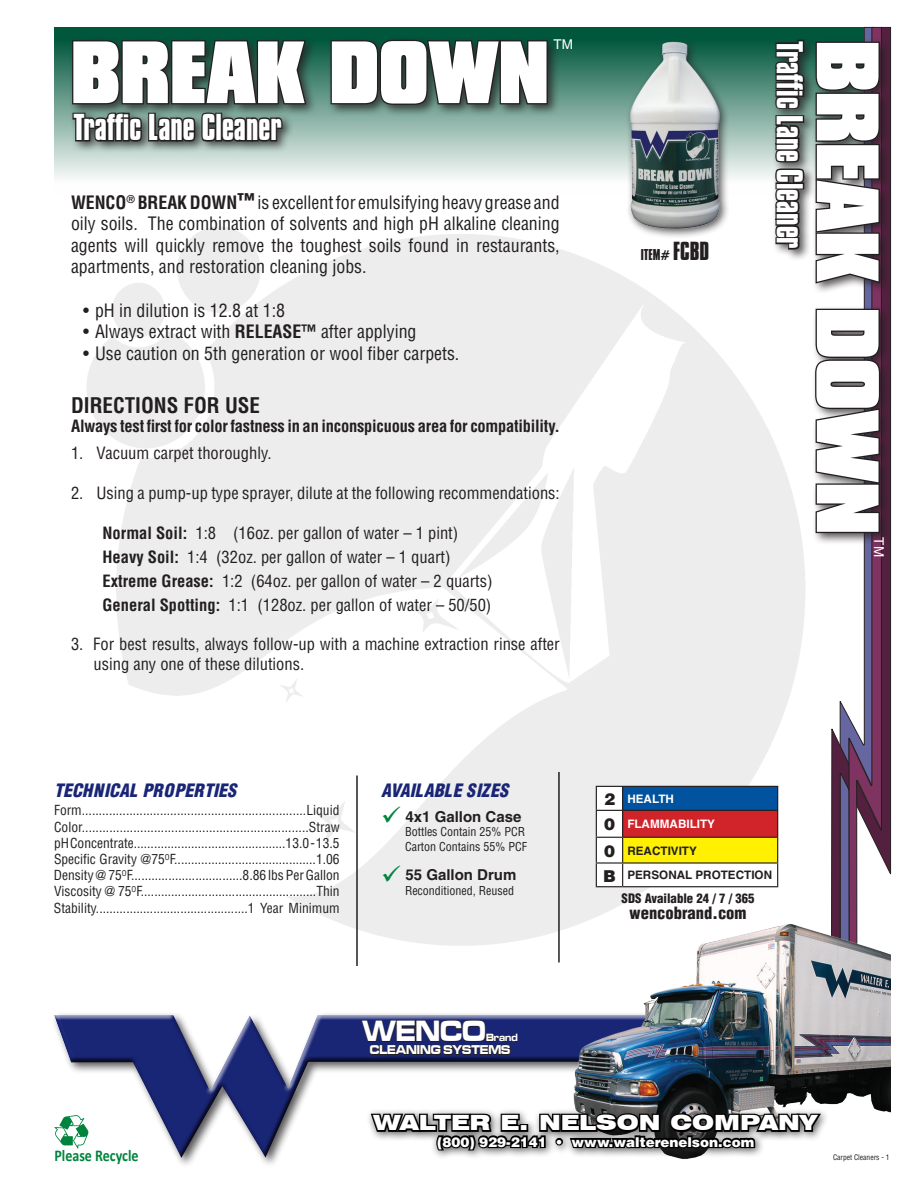
<style>
.page{position:relative;width:918px;height:1188px;background:#fff}
.page>*{position:absolute;margin:0;border:0;box-sizing:border-box;transform-origin:0 0}
.t1{font:900 75.9px "Compacta BT";color:#fff;scale:.85 1}
.t2{font:900 75.9px "Compacta BT";color:#fff;scale:.83 1}
.t3{font:700 32.25px "Compacta BT";color:#fff;scale:.93 1}
.t4{font:30.3px "Microgramma D Bold Exte";letter-spacing:-.005em;color:#fff;scale:.8 1}
.t5{font:900 expanded 21px "Swiss 721 BT";color:#fff}
.t6{font:700 21px "Switzerland Condensed";color:#231f20}
.t7{font:18px/21.6px "Switzerland Condensed";color:#231f20;text-align:justify}
.t8{font:italic 900 18px "Switzerland Cond";color:#192575}
.t9{font:900 16.65px "Switzerland Cond";color:#231f20}
.t10{font:16.5px/24px "Switzerland Condensed";color:#231f20}
.t11{font:700 16.5px "Switzerland Condensed";letter-spacing:-.015em;color:#231f20}
.t12{font:700 16.5px "Calibri";color:#00843d;scale:.85 1}
.t13{font:700 15px "Switzerland";color:#231f20}
.t14{font:13.5px/16.2px "Switzerland Condensed";color:#231f20;text-align:justify}
.t15{font:900 13.5px "Switzerland";color:#fff}
.t16{font:700 13.5px "Compacta BT";color:#231f20;scale:.93 1}
.t17{font:13.5px "Switzerland";color:#fff}
.t18{font:13.2px "Microgramma D Bold Exte";color:#fff;scale:.8 1}
.t19{font:900 12.75px "Switzerland Cond";color:#231f20}
.t20{font:12px/14.4px "Switzerland Condensed";color:#231f20}
.t21{font:700 11.7px/24.8px "Switzerland";color:#231f20}
.t22{font:700 11.7px/25.5px "Switzerland";color:#fff}
.t23{font:10.8px "Microgramma D Bold Exte";letter-spacing:-.005em;color:#fff;scale:.8 1}
.t24{font:7.5px "Switzerland Condensed";color:#231f20}
.s1{font-weight:700}
.s2{font-family:"Helvetica Neue";font-weight:800;font-stretch:condensed}
.s3{font-size:22.5px}
.s4{color:#00843d}
.s5{font-weight:900;font-size:16.35px;color:#231f20}
.s6{font-weight:900;font-size:16.35px}
</style>
<div class="page">
<svg style="left:882px;top:27px;width:9px;height:848px"></svg>
<div style="left:54px;top:1014px;width:822px;height:145px;background:#231f20;opacity:.75"></div>
<img style="left:573px;top:929px;width:318px;height:230px">
<div style="left:365px;top:1108px;width:465px;height:52px;background:#fff"></div>
<svg style="left:369px;top:1098px;width:455px;height:61px"></svg>
<img style="left:54px;top:1115px;width:34px;height:31px">
<div style="left:53px;top:1146px;width:88px;height:21px;background:#fff"></div>
<svg style="left:361px;top:1019px;width:158px;height:37px"></svg>
<img style="left:87px;top:227px;width:721px;height:722px">
<div style="left:55px;top:27px;width:809px;height:170px;background:linear-gradient(to bottom,#004c2f,#fff)"></div>
<div style="left:625px;top:38px;width:106px;height:201px;background:#231f20;opacity:.75"></div>
<img style="left:629px;top:41px;width:92px;height:188px">
<div style="left:811px;top:38px;width:81px;height:507px;background:#231f20;opacity:.75"></div>
<svg style="left:814px;top:27px;width:68px;height:1033px"></svg>
<div style="left:68px;top:35px;width:492px;height:82px;background:#231f20;opacity:.75"></div>
<svg style="left:329px;top:38px;width:220px;height:68px"></svg>
<div style="left:772px;top:36px;width:45px;height:226px;background:#231f20;opacity:.75"></div>
<svg style="left:773px;top:38px;width:33px;height:213px"></svg>
<div style="left:69px;top:109px;width:225px;height:45px;background:#231f20;opacity:.75"></div>
<svg style="left:71px;top:39px;width:237px;height:105px"></svg>
<svg style="left:596px;top:786px;width:182px;height:101px"></svg>
<hr style="left:623px;top:810px;width:155px;height:1px;background:#231f20">
<hr style="left:356px;top:776px;width:2px;height:190px;background:#231f20">
<hr style="left:558px;top:772px;width:2px;height:190px;background:#231f20">
<svg style="left:642px;top:214px;width:70px;height:60px"></svg>
<p class="t17" style="left:554px;top:36px;width:21px">TM</p>
<h1 class="t2" style="left:71px;top:27px;width:577px">BREAK DOWN</h1>
<h2 class="t3" style="left:809px;top:40px;width:226px;rotate:90deg">Traffic Lane Cleaner</h2>
<h2 class="t3" style="left:73px;top:108px;width:226px">Traffic Lane Cleaner</h2>
<p class="t7" style="left:71px;top:191px;width:490px"><span class="s1">WENCO</span><sup>®</sup> <span class="s1">BREAK DOWN</span><span class="s2">™</span> is excellent for emulsifying heavy grease and oily soils. The combination of solvents and high pH alkaline cleaning agents will quickly remove the toughest soils found in restaurants, apartments, and restoration cleaning jobs.</p>
<h3 class="t7" style="left:83px;top:299px;width:378px;text-align:left">· pH in dilution is 12.8 at 1:8<br>· Always extract with <span class="s1">RELEASE™</span> after applying<br>· Use caution on 5th generation or wool fiber carpets.</h3>
<h3 class="t6" style="left:71px;top:392px;width:191px">DIRECTIONS FOR USE</h3>
<p class="t11" style="left:71px;top:416px;width:490px">Always test first for color fastness in an inconspicuous area for compatibility.</p>
<p class="t10" style="left:71px;top:441px;width:202px">1. Vacuum carpet thoroughly.</p>
<p class="t10" style="left:71px;top:481px;width:490px">2. Using a pump-up type sprayer, dilute at the following recommendations:</p>
<p class="t10" style="left:103px;top:520px;width:392px"><span class="s1">Normal Soil:</span> 1:8 (16oz. per gallon of water – 1 pint)<br><span class="s1">Heavy Soil:</span> 1:4 (32oz. per gallon of water – 1 quart)<br><span class="s1">Extreme Grease:</span> 1:2 (64oz. per gallon of water – 2 quarts)<br><span class="s1">General Spotting:</span> 1:1 (128oz. per gallon of water – 50/50)</p>
<p class="t10" style="left:94px;top:634px;width:468px;line-height:19.8px;text-indent:-23px">3. For best results, always follow-up with a machine extraction rinse after using any one of these dilutions.</p>
<p class="t16" style="left:641px;top:247px;width:75px">ITEM# <span class="s3">FCBD</span></p>
<h1 class="t1" style="left:893px;top:40px;width:582px;rotate:90deg">BREAK DOWN</h1>
<p class="t17" style="left:887px;top:537px;width:21px;rotate:90deg">TM</p>
<h3 class="t8" style="left:54px;top:779px;width:185px">TECHNICAL PROPERTIES</h3>
<h3 class="t8" style="left:381px;top:780px;width:130px">AVAILABLE SIZES</h3>
<p class="t14" style="left:54px;top:802px;width:287px">Form..................................................................Liquid Color..................................................................Straw pH Concentrate.............................................13.0 - 13.5<br>Specific Gravity @75<sup>O</sup>F..........................................1.06<br>Density @ 75<sup>O</sup>F.................................8.86 lbs Per Gallon Viscosity @ 75<sup>O</sup>F....................................................Thin Stability.............................................1 Year Minimum</p>
<p class="t13" style="left:381px;top:808px;width:142px"><span class="s4">✓</span> 4x1 Gallon Case</p>
<p class="t20" style="left:405px;top:825px;width:124px">Bottles Contain 25% PCR<br>Carton Contains 55% PCF</p>
<p class="t13" style="left:381px;top:866px;width:137px"><span class="s4">✓</span> 55 Gallon Drum</p>
<p class="t20" style="left:405px;top:883px;width:111px">Reconditioned, Reused</p>
<h3 class="t4" style="left:363px;top:1011px;width:156px">WENCO</h3>
<p class="t23" style="left:486px;top:1030px;width:41px">Brand</p>
<p class="t18" style="left:370px;top:1041px;width:177px">CLEANING SYSTEMS</p>
<p class="t22" style="left:604px;top:786px;width:113px"><span class="s5">2</span> HEALTH<br><span class="s5">0</span> FLAMMABILITY</p>
<p class="t21" style="left:603px;top:838px;width:171px"><span class="s6">0</span> REACTIVITY<br><span class="s6">B</span> PERSONAL PROTECTION</p>
<p class="t19" style="left:622px;top:891px;width:134px">SDS Available 24 / 7 / 365</p>
<p class="t9" style="left:630px;top:902px;width:118px">wencobrand.com</p>
<p class="t12" style="left:54px;top:1145px;width:101px">Please Recycle</p>
<h3 class="t5" style="left:374px;top:1110px;width:445px">WALTER E. NELSON COMPANY</h3>
<p class="t15" style="left:437px;top:1133px;width:319px">(800) 929-2141 • www.walterenelson.com</p>
<p class="t24" style="left:833px;top:1153px;width:58px">Carpet Cleaners - 1</p>
</div>
